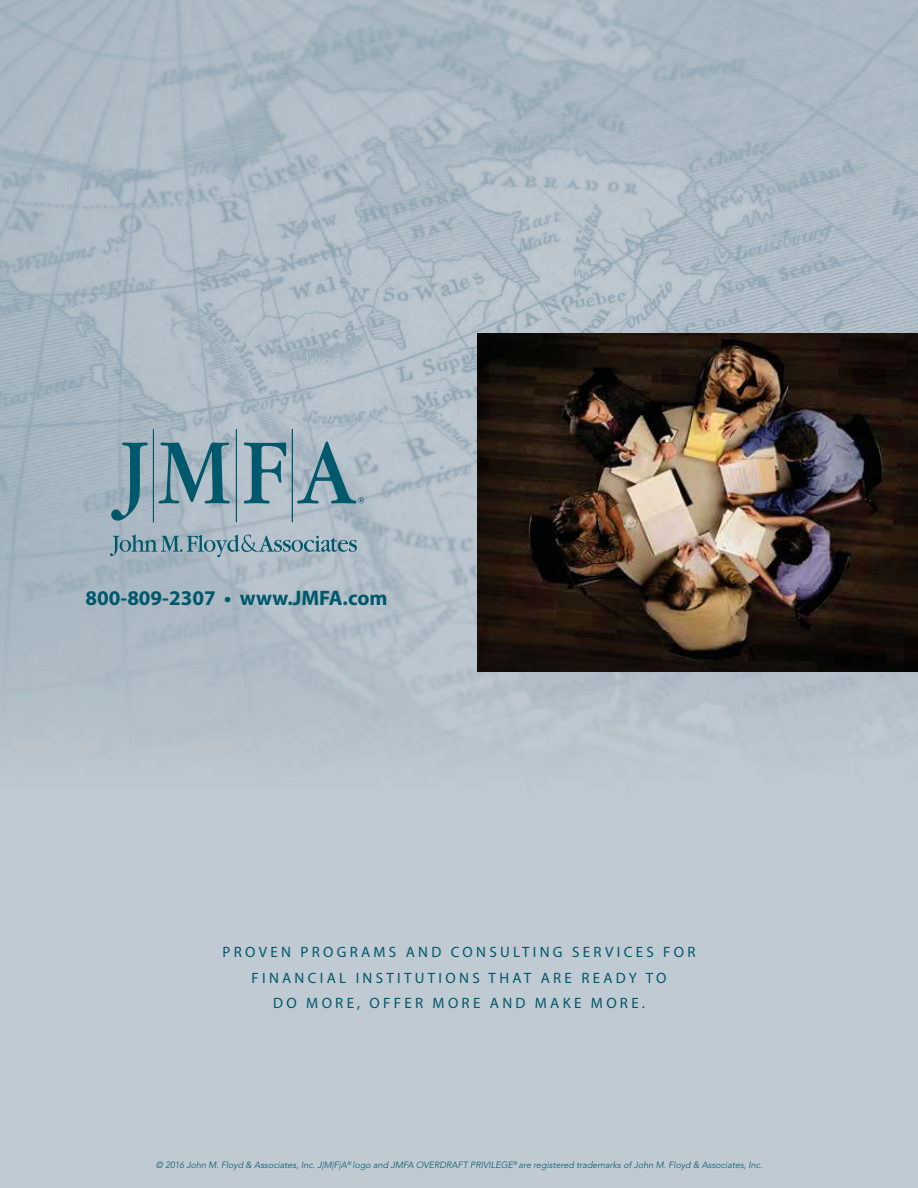
<style>
.page{position:relative;width:918px;height:1188px;background:#c0cad2}
.page>*{position:absolute;margin:0;border:0;box-sizing:border-box;transform-origin:0 0}
.t1{font:700 21px "Myriad Pro";color:#00586c}
.t2{font:15px/25.5px "Myriad Pro";letter-spacing:.22em;color:#00586c;text-align:center}
.t3{font:italic 300 9px "Avenir";color:#00586c}
</style>
<div class="page">
<img style="left:0;top:0;width:867px;height:754px">
<img style="left:867px;top:0;width:51px;height:746px">
<img style="left:477px;top:333px;width:441px;height:339px">
<svg style="left:111px;top:443px;width:37px;height:78px;background:#769aa7"></svg>
<svg style="left:159px;top:443px;width:71px;height:61px"></svg>
<svg style="left:244px;top:443px;width:42px;height:61px"></svg>
<hr style="left:153px;top:429px;width:1px;height:93px;background:#00586c">
<hr style="left:236px;top:429px;width:1px;height:93px;background:#00586c">
<hr style="left:292px;top:429px;width:1px;height:93px;background:#00586c">
<svg style="left:110px;top:535px;width:247px;height:22px"></svg>
<svg style="left:297px;top:441px;width:67px;height:63px"></svg>
<h1 class="t1" style="left:86px;top:590px;width:303px">800-809-2307 • www.JMFA.com</h1>
<h2 class="t2" style="left:222px;top:941px;width:475px">PROVEN PROGRAMS AND CONSULTING SERVICES FOR<br>FINANCIAL INSTITUTIONS THAT ARE READY TO<br>DO MORE, OFFER MORE AND MAKE MORE.</h2>
<p class="t3" style="left:156px;top:1161px;width:608px">© 2016 John M. Floyd &amp; Associates, Inc. J|M|F|A<sup>®</sup> logo and JMFA OVERDRAFT PRIVILEGE<sup>®</sup> are registered trademarks of John M. Floyd &amp; Associates, Inc.</p>
</div>
